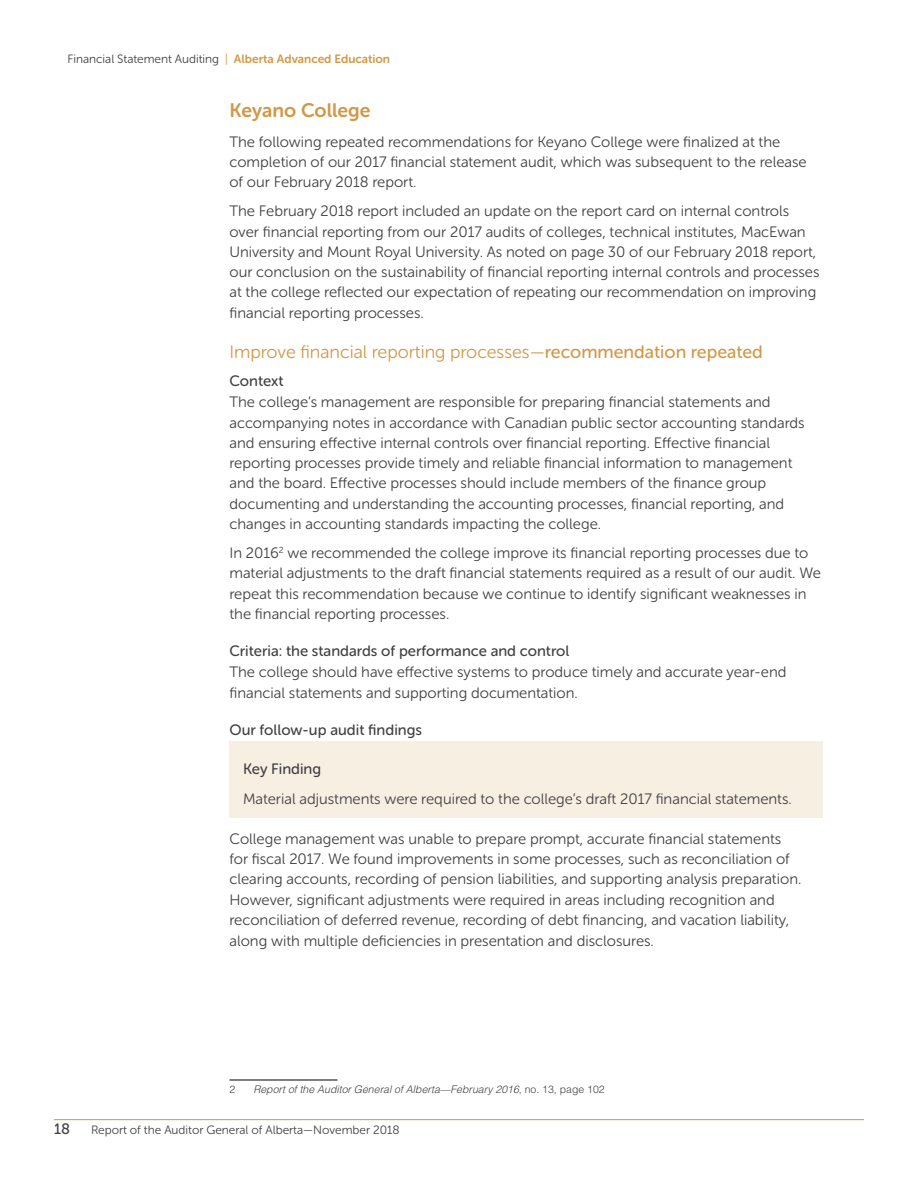
<style>
.page{position:relative;width:918px;height:1188px;background:#fff}
.page>*{position:absolute;margin:0;border:0;box-sizing:border-box;transform-origin:0 0}
.t1{font:19.5px "Museo Sans Rounded 700";color:#d29847}
.t2{font:18px "Museo Sans Rounded 300";color:#d29847}
.t3{font:15px/20.2px "Museo Sans Rounded 300";color:#414042}
.t4{font:15px "Museo Sans Rounded 500";color:#414042}
.t5{font:12px "Museo Sans Rounded 300";color:#414042}
.t6{font:italic 300 10.5px "Helvetica";color:#414042}
.t7{font:300 10.5px "Helvetica";color:#414042}
.s1{color:#d29847}
.s2{font-family:"Museo Sans Rounded 700";color:#d29847}
.s3{font-family:"Museo Sans Rounded 500"}
.s4{font-style:normal}
</style>
<div class="page">
<hr style="left:54px;top:1119px;width:810px;height:1px;background:#d29847">
<div style="left:230px;top:741px;width:594px;height:77px;background:#f8efe3"></div>
<hr style="left:230px;top:1080px;width:108px;height:1px;background:#000">
<p class="t5" style="left:68px;top:52px;width:324px">Financial Statement Auditing <span class="s1">|</span> <span class="s2">Alberta Advanced Education</span></p>
<h1 class="t1" style="left:230px;top:100px;width:143px">Keyano College</h1>
<p class="t3" style="left:230px;top:132px;width:579px">The following repeated recommendations for Keyano College were finalized at the completion of our 2017 financial statement audit, which was subsequent to the release of our February 2018 report.</p>
<p class="t3" style="left:230px;top:201px;width:592px">The February 2018 report included an update on the report card on internal controls over financial reporting from our 2017 audits of colleges, technical institutes, MacEwan University and Mount Royal University. As noted on page 30 of our February 2018 report, our conclusion on the sustainability of financial reporting internal controls and processes at the college reflected our expectation of repeating our recommendation on improving financial reporting processes.</p>
<p class="t2" style="left:230px;top:342px;width:535px">Improve financial reporting processes—<span class="s3">recommendation repeated</span></p>
<p class="t4" style="left:230px;top:373px;width:56px">Context</p>
<p class="t3" style="left:230px;top:392px;width:577px">The college’s management are responsible for preparing financial statements and accompanying notes in accordance with Canadian public sector accounting standards and ensuring effective internal controls over financial reporting. Effective financial reporting processes provide timely and reliable financial information to management and the board. Effective processes should include members of the finance group documenting and understanding the accounting processes, financial reporting, and changes in accounting standards impacting the college.</p>
<p class="t3" style="left:230px;top:543px;width:593px">In 2016<sup>2</sup> we recommended the college improve its financial reporting processes due to material adjustments to the draft financial statements required as a result of our audit. We repeat this recommendation because we continue to identify significant weaknesses in the financial reporting processes.</p>
<p class="t4" style="left:230px;top:643px;width:341px">Criteria: the standards of performance and control</p>
<p class="t3" style="left:230px;top:661px;width:559px;line-height:21px">The college should have effective systems to produce timely and accurate year-end financial statements and supporting documentation.</p>
<p class="t4" style="left:230px;top:722px;width:194px">Our follow-up audit findings</p>
<p class="t4" style="left:243px;top:761px;width:80px">Key Finding</p>
<p class="t3" style="left:243px;top:789px;width:550px">Material adjustments were required to the college’s draft 2017 financial statements.</p>
<p class="t3" style="left:230px;top:829px;width:573px">College management was unable to prepare prompt, accurate financial statements for fiscal 2017. We found improvements in some processes, such as reconciliation of clearing accounts, recording of pension liabilities, and supporting analysis preparation.<br>However, significant adjustments were required in areas including recognition and reconciliation of deferred revenue, recording of debt financing, and vacation liability, along with multiple deficiencies in presentation and disclosures.</p>
<p class="t7" style="left:230px;top:1083px;width:7px">2</p>
<p class="t6" style="left:253px;top:1083px;width:353px">Report of the Auditor General of Alberta—February 2016<span class="s4">, no. 13, page 102</span></p>
<p class="t4" style="left:54px;top:1120px;width:18px">18</p>
<p class="t5" style="left:91px;top:1123px;width:310px">Report of the Auditor General of Alberta—November 2018</p>
</div>
